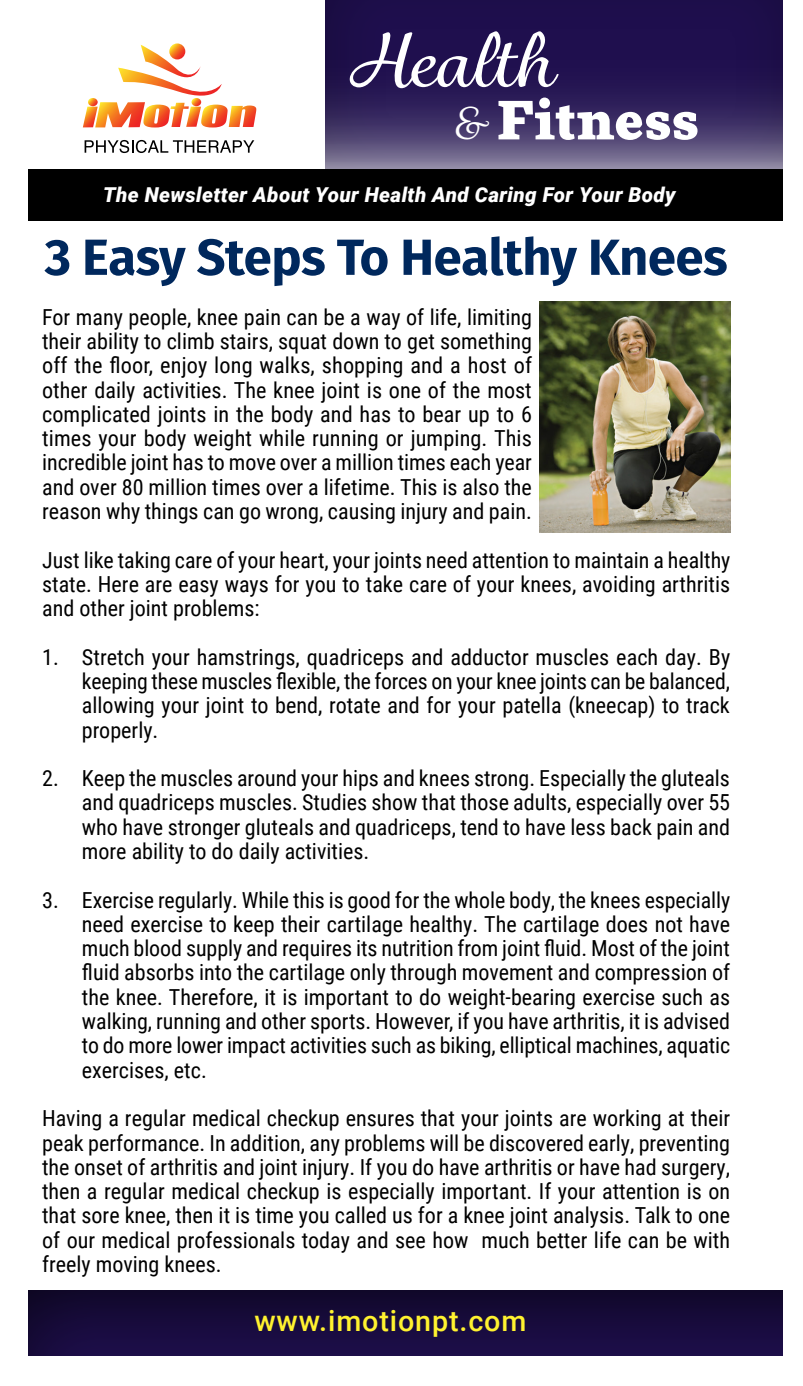
<style>
.page{position:relative;width:803px;height:1386px;background:#fff}
.page>*{position:absolute;margin:0;border:0;box-sizing:border-box;transform-origin:0 0}
.t1{font:500 71.75px "Grafolita Script";color:#fff;scale:1.12 1}
.t2{font:900 expanded 51.62px "More Pro";letter-spacing:.02em;color:#fff}
.t3{font:700 50.75px "Fira Sans";letter-spacing:-.01em;color:#00285d}
.t4{font:500 28.7px "Roboto";letter-spacing:.03em;color:#fff22f}
.t5{font:22.05px/24.3px "Roboto Condensed";color:#000;text-align:justify}
.t6{font:italic 900 20.47px "Roboto";letter-spacing:.02em;color:#fff}
.s1{font-family:"Madre Script";font-weight:400;font-stretch:normal;font-size:42.52px}
</style>
<div class="page">
<div style="left:28px;top:1287px;width:754px;height:69px;background:#000;opacity:.75"></div>
<div style="left:307px;top:0;width:475px;height:196px;background:#000;opacity:.43"></div>
<div style="left:28px;top:169px;width:754px;height:52px;background:#000"></div>
<svg style="left:169px;top:43px;width:16px;height:16px"></svg>
<svg style="left:83px;top:45px;width:173px;height:83px"></svg>
<svg style="left:85px;top:140px;width:169px;height:13px"></svg>
<img style="left:540px;top:302px;width:190px;height:231px">
<h1 class="t1" style="left:346px;top:15px;width:183px">Health</h1>
<h2 class="t2" style="left:455px;top:79px;width:244px"><span class="s1">&amp;</span> Fitness</h2>
<p class="t6" style="left:103px;top:181px;width:574px">The Newsletter About Your Health And Caring For Your Body</p>
<h3 class="t3" style="left:45px;top:222px;width:684px">3 Easy Steps To Healthy Knees</h3>
<p class="t5" style="left:42px;top:304px;width:491px">For many people, knee pain can be a way of life, limiting their ability to climb stairs, squat down to get something off the floor, enjoy long walks, shopping and a host of other daily activities. The knee joint is one of the most complicated joints in the body and has to bear up to 6 times your body weight while running or jumping. This incredible joint has to move over a million times each year and over 80 million times over a lifetime. This is also the reason why things can go wrong, causing injury and pain.</p>
<p class="t5" style="left:42px;top:547px;width:689px">Just like taking care of your heart, your joints need attention to maintain a healthy state. Here are easy ways for you to take care of your knees, avoiding arthritis and other joint problems:</p>
<p class="t5" style="left:82px;top:644px;width:650px;text-indent:-40px">1. Stretch your hamstrings, quadriceps and adductor muscles each day. By keeping these muscles flexible, the forces on your knee joints can be balanced, allowing your joint to bend, rotate and for your patella (kneecap) to track properly.</p>
<p class="t5" style="left:82px;top:765px;width:649px;text-indent:-40px">2. Keep the muscles around your hips and knees strong. Especially the gluteals and quadriceps muscles. Studies show that those adults, especially over 55 who have stronger gluteals and quadriceps, tend to have less back pain and more ability to do daily activities.</p>
<p class="t5" style="left:82px;top:887px;width:650px;text-indent:-40px">3. Exercise regularly. While this is good for the whole body, the knees especially need exercise to keep their cartilage healthy. The cartilage does not have much blood supply and requires its nutrition from joint fluid. Most of the joint fluid absorbs into the cartilage only through movement and compression of the knee. Therefore, it is important to do weight-bearing exercise such as walking, running and other sports. However, if you have arthritis, it is advised to do more lower impact activities such as biking, elliptical machines, aquatic exercises, etc.</p>
<p class="t5" style="left:42px;top:1105px;width:689px">Having a regular medical checkup ensures that your joints are working at their peak performance. In addition, any problems will be discovered early, preventing the onset of arthritis and joint injury. If you do have arthritis or have had surgery, then a regular medical checkup is especially important. If your attention is on that sore knee, then it is time you called us for a knee joint analysis. Talk to one of our medical professionals today and see how much better life can be with freely moving knees.</p>
<h3 class="t4" style="left:254px;top:1301px;width:273px">www.imotionpt.com</h3>
</div>
